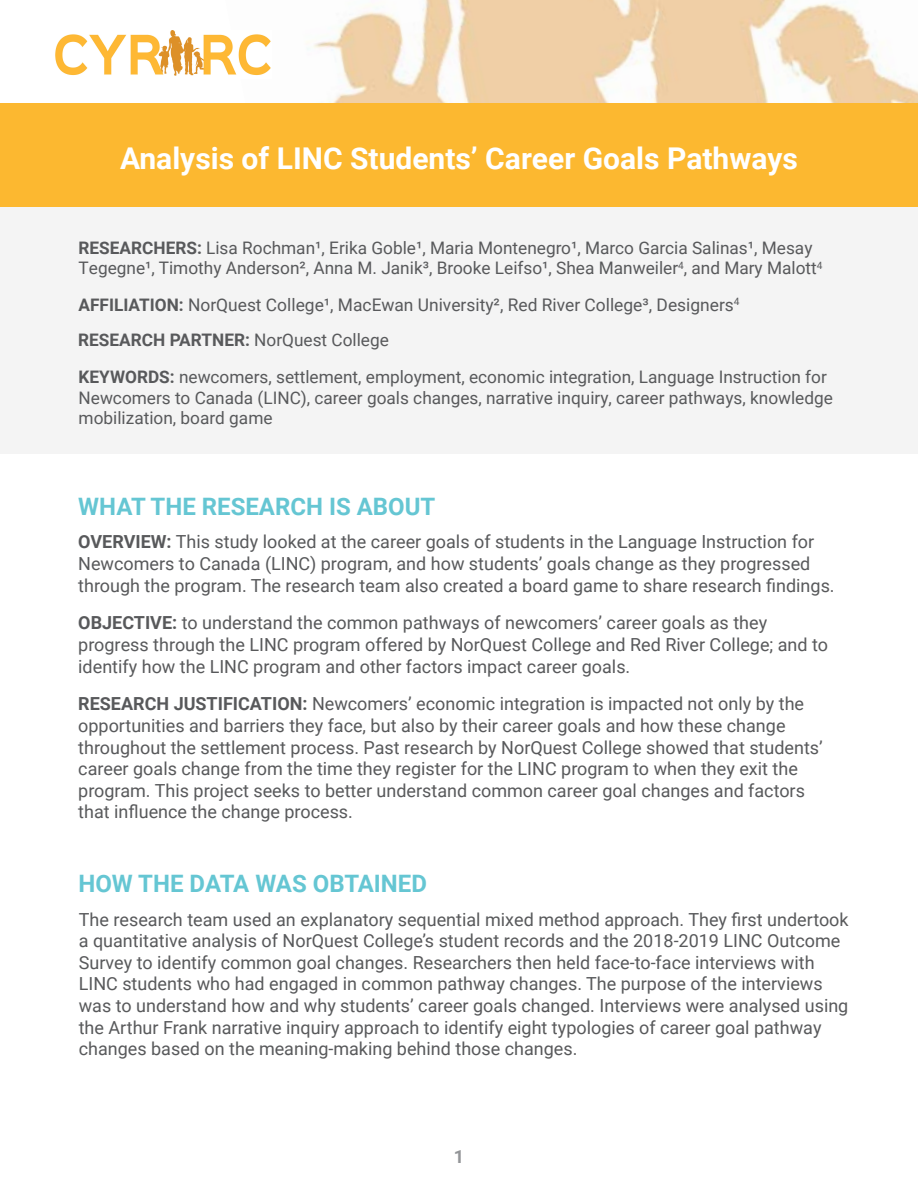
<style>
.page{position:relative;width:918px;height:1188px;background:#fff}
.page>*{position:absolute;margin:0;border:0;box-sizing:border-box;transform-origin:0 0}
.t1{font:700 30px "Roboto";color:#fff}
.t2{font:700 24px "Roboto";color:#65c6d3}
.t3{font:18px/21.6px "Roboto";color:#58595b}
.t4{font:700 18px "Roboto";color:#939598}
.t5{font:17.4px "Roboto";color:#58595b}
.t6{font:17.25px/20.7px "Roboto";color:#58595b}
.s1{font-weight:700}
.s2{font-weight:700;font-size:17.25px}
</style>
<div class="page">
<img style="left:225px;top:0;width:693px;height:104px">
<div style="left:0;top:104px;width:918px;height:103px;background:#fcb830"></div>
<div style="left:0;top:207px;width:918px;height:247px;background:#f4f4f4"></div>
<img style="left:55px;top:31px;width:216px;height:48px">
<h1 class="t1" style="left:120px;top:137px;width:679px">Analysis of LINC Students’ Career Goals Pathways</h1>
<p class="t6" style="left:79px;top:237px;width:745px"><span class="s1">RESEARCHERS:</span> Lisa Rochman¹, Erika Goble¹, Maria Montenegro¹, Marco Garcia Salinas¹, Mesay<br>Tegegne¹, Timothy Anderson², Anna M. Janik³, Brooke Leifso¹, Shea Manweiler<sup>4</sup>, and Mary Malott<sup>4</sup></p>
<p class="t5" style="left:79px;top:292px;width:662px"><span class="s2">AFFILIATION:</span> NorQuest College¹, MacEwan University², Red River College³, Designers<sup>4</sup></p>
<p class="t6" style="left:78px;top:321px;width:750px;line-height:36.6px"><span class="s1">RESEARCH PARTNER:</span> NorQuest College<br><span class="s1">KEYWORDS:</span> newcomers, settlement, employment, economic integration, Language Instruction for</p>
<p class="t6" style="left:79px;top:387px;width:756px">Newcomers to Canada (LINC), career goals changes, narrative inquiry, career pathways, knowledge mobilization, board game</p>
<h2 class="t2" style="left:78px;top:490px;width:359px">WHAT THE RESEARCH IS ABOUT</h2>
<p class="t3" style="left:78px;top:530px;width:758px"><span class="s1">OVERVIEW:</span> This study looked at the career goals of students in the Language Instruction for<br>Newcomers to Canada (LINC) program, and how students’ goals change as they progressed through the program. The research team also created a board game to share research findings.</p>
<p class="t3" style="left:78px;top:611px;width:751px"><span class="s1">OBJECTIVE:</span> to understand the common pathways of newcomers’ career goals as they progress through the LINC program offered by NorQuest College and Red River College; and to identify how the LINC program and other factors impact career goals.</p>
<p class="t3" style="left:78px;top:692px;width:746px"><span class="s1">RESEARCH JUSTIFICATION:</span> Newcomers’ economic integration is impacted not only by the opportunities and barriers they face, but also by their career goals and how these change throughout the settlement process. Past research by NorQuest College showed that students’ career goals change from the time they register for the LINC program to when they exit the program. This project seeks to better understand common career goal changes and factors that influence the change process.</p>
<h2 class="t2" style="left:78px;top:866px;width:350px">HOW THE DATA WAS OBTAINED</h2>
<p class="t3" style="left:79px;top:908px;width:771px">The research team used an explanatory sequential mixed method approach. They first undertook a quantitative analysis of NorQuest College’s student records and the 2018-2019 LINC Outcome Survey to identify common goal changes. Researchers then held face-to-face interviews with LINC students who had engaged in common pathway changes. The purpose of the interviews was to understand how and why students’ career goals changed. Interviews were analysed using the Arthur Frank narrative inquiry approach to identify eight typologies of career goal pathway changes based on the meaning-making behind those changes.</p>
<p class="t4" style="left:454px;top:1143px;width:12px">1</p>
</div>
